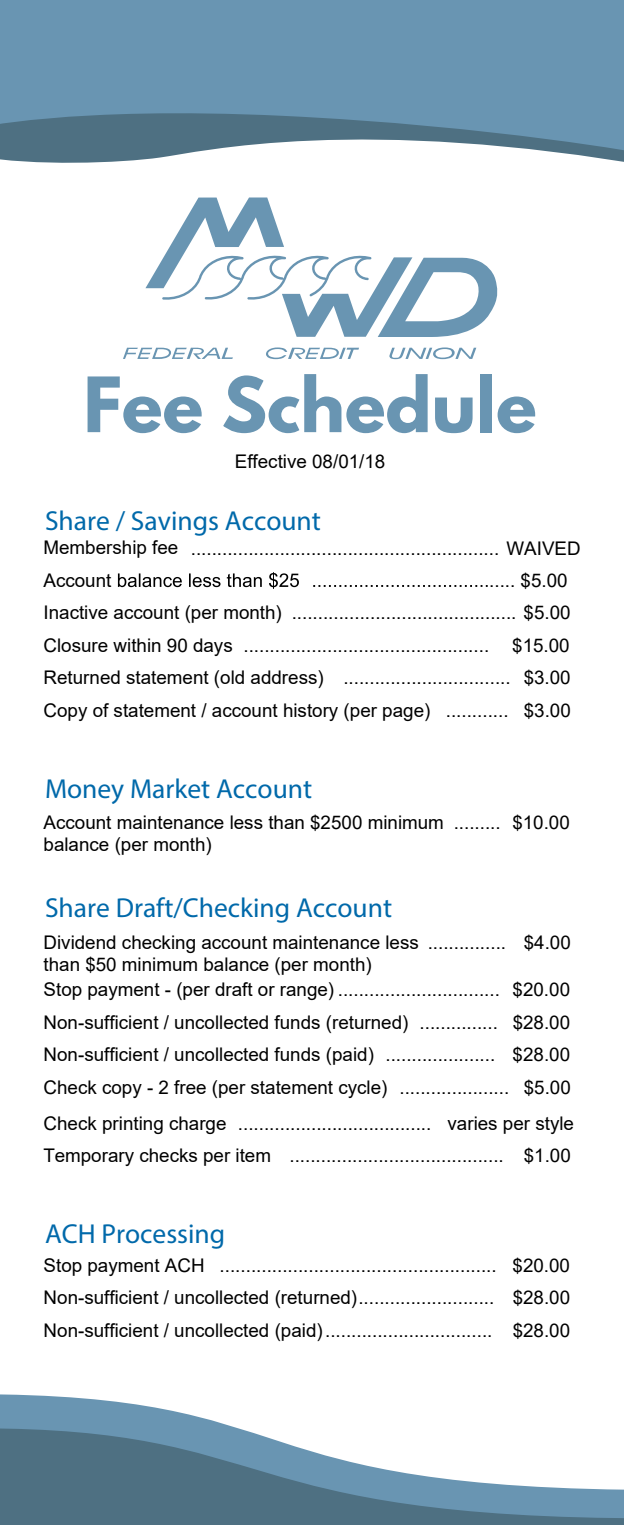
<style>
.page{position:relative;width:624px;height:1525px;background:#fff}
.page>*{position:absolute;margin:0;border:0;box-sizing:border-box;transform-origin:0 0}
.t1{font:700 67.5px "League Spartan";color:#6995b2}
.t2{font:27.5px "Myriad Pro";color:#0069aa}
.t3{font:18.75px/32.5px "Arial";color:#000}
</style>
<div class="page">
<svg style="left:118px;top:572px;width:181px;height:17px"></svg>
<svg style="left:313px;top:585px;width:175px;height:2px"></svg>
<svg style="left:123px;top:348px;width:110px;height:11px"></svg>
<svg style="left:266px;top:347px;width:93px;height:12px"></svg>
<svg style="left:389px;top:347px;width:87px;height:12px"></svg>
<svg style="left:145px;top:198px;width:353px;height:139px"></svg>
<svg style="left:0;top:154px;width:624px;height:9px"></svg>
<svg style="left:0;top:0;width:624px;height:154px;background:#6a93ad"></svg>
<svg style="left:0;top:1394px;width:237px;height:34px;fill:#6995b2"></svg>
<svg style="left:0;top:1428px;width:624px;height:97px"></svg>
<h1 class="t1" style="left:83px;top:352px;width:455px">Fee Schedule</h1>
<p class="t3" style="left:235px;top:445px;width:152px">Effective 08/01/18</p>
<h2 class="t2" style="left:45px;top:504px;width:277px">Share / Savings Account</h2>
<p class="t3" style="left:43px;top:532px;width:539px">Membership fee ........................................................... WAIVED<br>Account</p>
<p class="t3" style="left:44px;top:564px;width:529px;text-indent:446px">..... $5.00<br>Inactive account (per month) ........................................... $5.00<br>Closure within 90 days ............................................... $15.00<br>Returned statement (old address) ................................ $3.00<br>Copy of statement / account history (per page) ............ $3.00</p>
<h2 class="t2" style="left:45px;top:772px;width:269px">Money Market Account</h2>
<p class="t3" style="left:44px;top:811px;width:402px;line-height:22.5px">Account maintenance less than $2500 minimum balance (per month)</p>
<p class="t3" style="left:454px;top:806px;width:118px">......... $10.00</p>
<h2 class="t2" style="left:45px;top:891px;width:348px">Share Draft/Checking Account</h2>
<p class="t3" style="left:44px;top:931px;width:377px;line-height:22.5px">Dividend checking account maintenance less than $50 minimum balance (per month)</p>
<p class="t3" style="left:428px;top:926px;width:145px">............... $4.00</p>
<p class="t3" style="left:44px;top:973px;width:529px;text-align:justify">Stop payment - (per draft or range) ............................... $20.00<br>Non-sufficient / uncollected funds (returned) ............... $28.00<br>Non-sufficient / uncollected funds (paid) ..................... $28.00<br>Check copy - 2 free (per statement cycle) ..................... $5.00</p>
<p class="t3" style="left:44px;top:1107px;width:532px">Check printing charge ..................................... varies per style<br>Temporary checks per item ......................................... $1.00</p>
<h2 class="t2" style="left:45px;top:1217px;width:182px">ACH Processing</h2>
<p class="t3" style="left:44px;top:1249px;width:528px;text-align:justify">Stop payment ACH ..................................................... $20.00<br>Non-sufficient / uncollected (returned).......................... $28.00<br>Non-sufficient / uncollected (paid)................................ $28.00</p>
</div>
